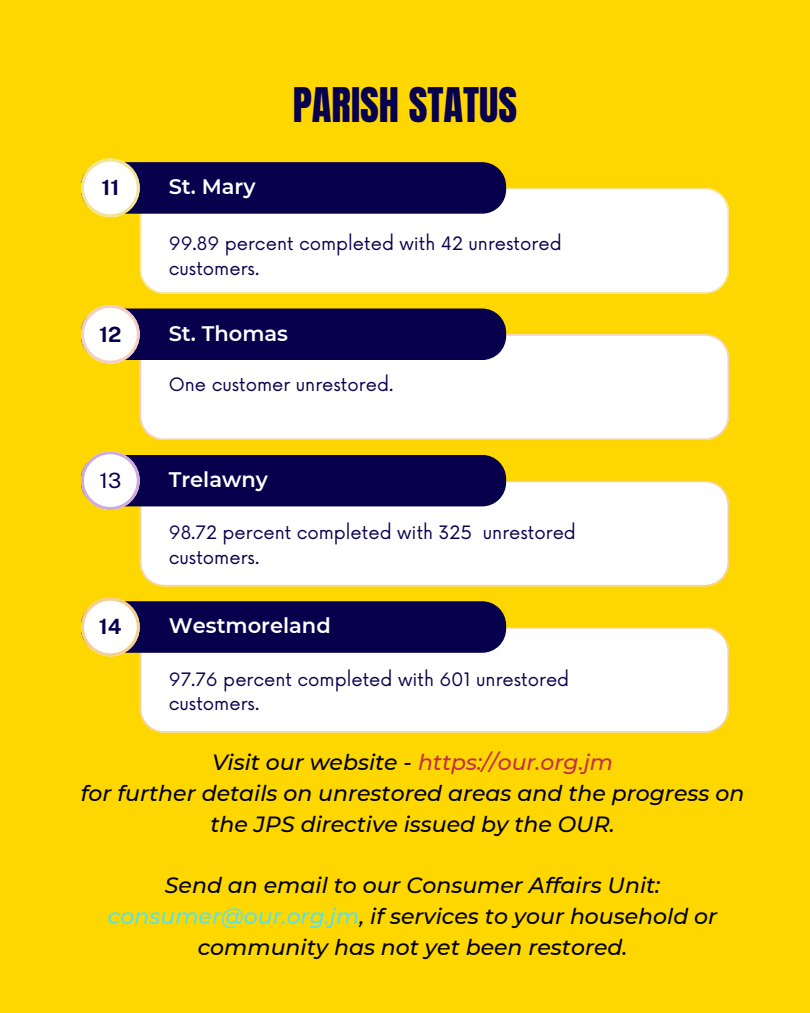
<style>
.page{position:relative;width:810px;height:1013px;background:#fff}
.page>*{position:absolute;margin:0;border:0;box-sizing:border-box;transform-origin:0 0}
.t1{font:40.6px "Anton";color:#07004d}
.t2{font:italic 500 22px/30.8px "Montserrat";color:#000;text-align:center}
.t3{font:600 21px "Montserrat";color:#fff}
.t4{font:700 21px "Public Sans";color:#07004d}
.t5{font:21px "Public Sans";color:#07004d}
.t6{font:18px/24.8px "Now";color:#07004d}
.s1{color:#c33149}
.s2{color:#5ce1e6}
</style>
<div class="page">
<div style="left:0;top:0;width:810px;height:1012px;background:#ffd700"></div>
<div style="left:140px;top:188px;width:589px;height:105px;background:#fff"></div>
<div style="left:140px;top:334px;width:589px;height:106px;background:#fff"></div>
<div style="left:140px;top:480px;width:589px;height:106px;background:#fff"></div>
<div style="left:140px;top:627px;width:589px;height:105px;background:#fff"></div>
<svg style="left:81px;top:158px;width:425px;height:59px;background:#443b60"></svg>
<svg style="left:81px;top:305px;width:425px;height:58px;background:#413862"></svg>
<svg style="left:81px;top:451px;width:425px;height:59px;background:#433a63"></svg>
<svg style="left:81px;top:597px;width:425px;height:59px;background:#443a60"></svg>
<p class="t1" style="left:293px;top:76px;width:226px">PARISH STATUS</p>
<h1 class="t4" style="left:101px;top:175px;width:19px">11</h1>
<h2 class="t3" style="left:169px;top:174px;width:88px">St. Mary</h2>
<p class="t6" style="left:169px;top:232px;width:394px">99.89 percent completed with 42 unrestored customers.</p>
<p class="t4" style="left:99px;top:322px;width:24px">12</p>
<p class="t3" style="left:169px;top:320px;width:121px">St. Thomas</p>
<h2 class="t6" style="left:169px;top:372px;width:226px">One customer unrestored.</h2>
<h2 class="t5" style="left:99px;top:468px;width:23px">13</h2>
<p class="t3" style="left:169px;top:466px;width:101px">Trelawny</p>
<p class="t6" style="left:169px;top:521px;width:409px">98.72 percent completed with 325 unrestored customers.</p>
<p class="t4" style="left:99px;top:614px;width:24px">14</p>
<h2 class="t3" style="left:169px;top:613px;width:163px">Westmoreland</h2>
<h2 class="t6" style="left:169px;top:667px;width:402px">97.76 percent completed with 601 unrestored customers.</h2>
<p class="t2" style="left:81px;top:747px;width:665px">Visit our website - <span class="s1">https://our.org.jm<br></span>for further details on unrestored areas and the progress on the JPS directive issued by the OUR.</p>
<h2 class="t2" style="left:108px;top:870px;width:611px">Send an email to our Consumer Affairs Unit: <span class="s2">consumer@our.org.jm</span>, if services to your household or community has not yet been restored.</h2>
</div>
